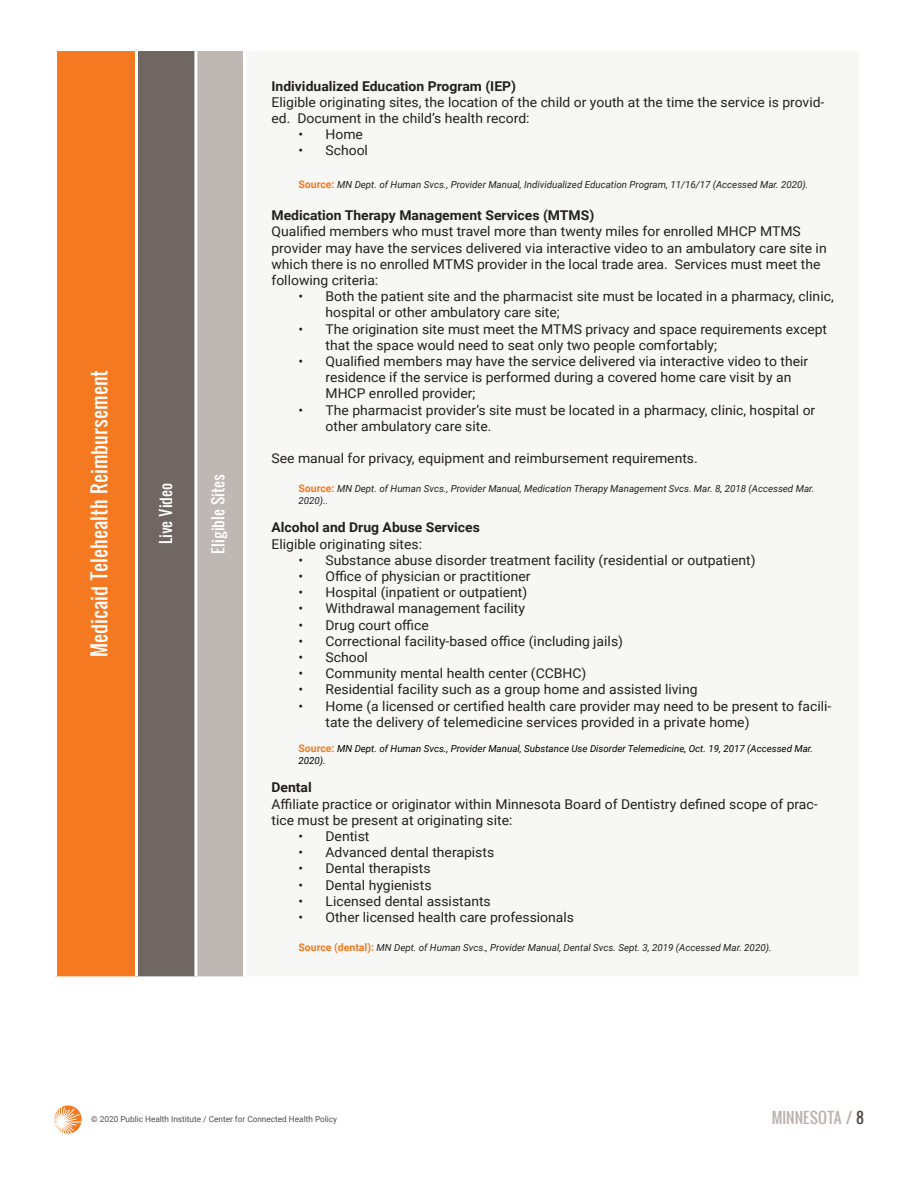
<style>
.page{position:relative;width:918px;height:1188px;background:#fff}
.page>*{position:absolute;margin:0;border:0;box-sizing:border-box;transform-origin:0 0}
.t1{font:19.5px "Oswald";color:#fff}
.t2{font:15px "Oswald";color:#fff}
.t3{font:15px "Oswald";color:#bab1ae}
.t4{font:13.5px/16.2px "Roboto";color:#231f20}
.t5{font:700 13.5px "Roboto";color:#231f20}
.t6{font:italic 9.75px/12px "Roboto";color:#231f20}
.t7{font:italic 9.75px/12px "Roboto";color:#000}
.t8{font:8.25px "Roboto";color:#514e4c}
.s1{font-weight:700;font-style:normal;font-size:10.5px;color:#f47921}
.s2{color:#514e4c}
</style>
<div class="page">
<svg style="left:54px;top:1105px;width:28px;height:29px"></svg>
<div style="left:56px;top:50px;width:80px;height:928px;background:#f47921"></div>
<div style="left:136px;top:50px;width:60px;height:928px;background:#706763"></div>
<div style="left:196px;top:50px;width:48px;height:928px;background:#bfb7b4"></div>
<div style="left:244px;top:50px;width:617px;height:928px;background:#f7f7f6"></div>
<hr style="left:54px;top:48px;width:82px;height:3px;background:#fff">
<hr style="left:54px;top:51px;width:3px;height:925px;background:#fff">
<hr style="left:136px;top:48px;width:60px;height:3px;background:#fff">
<hr style="left:135px;top:51px;width:3px;height:925px;background:#fff">
<hr style="left:196px;top:48px;width:49px;height:3px;background:#fff">
<hr style="left:194px;top:51px;width:3px;height:925px;background:#fff">
<hr style="left:244px;top:48px;width:618px;height:3px;background:#fff">
<hr style="left:243px;top:51px;width:3px;height:925px;background:#fff">
<hr style="left:860px;top:51px;width:2px;height:925px;background:#fff">
<hr style="left:54px;top:976px;width:82px;height:3px;background:#fff">
<hr style="left:136px;top:976px;width:60px;height:3px;background:#fff">
<hr style="left:196px;top:976px;width:49px;height:3px;background:#fff">
<hr style="left:244px;top:976px;width:618px;height:3px;background:#fff">
<p class="t1" style="left:84px;top:657px;width:289px;rotate:-90deg">Medicaid Telehealth Reimbursement</p>
<p class="t2" style="left:154px;top:544px;width:63px;rotate:-90deg">Live Video</p>
<p class="t2" style="left:207px;top:554px;width:81px;rotate:-90deg">Eligible Sites</p>
<p class="t5" style="left:272px;top:76px;width:246px">Individualized Education Program (IEP)</p>
<p class="t4" style="left:272px;top:93px;width:554px">Eligible originating sites, the location of the child or youth at the time the service is provid&shy;ed. Document in the child’s health record:</p>
<p class="t4" style="left:298px;top:126px;width:66px">• Home</p>
<p class="t4" style="left:298px;top:142px;width:71px">• School</p>
<p class="t6" style="left:298px;top:178px;width:511px"><span class="s1">Source:</span> MN Dept. of Human Svcs., Provider Manual, Individualized Education Program, 11/16/17 (Accessed Mar. 2020).</p>
<p class="t5" style="left:272px;top:206px;width:324px">Medication Therapy Management Services (MTMS)</p>
<p class="t4" style="left:272px;top:223px;width:557px">Qualified members who must travel more than twenty miles for enrolled MHCP MTMS provider may have the services delivered via interactive video to an ambulatory care site in which there is no enrolled MTMS provider in the local trade area. Services must meet the following criteria:</p>
<p class="t4" style="left:326px;top:288px;width:510px;text-indent:-27px">• Both the patient site and the pharmacist site must be located in a pharmacy, clinic, hospital or other ambulatory care site;</p>
<p class="t4" style="left:326px;top:320px;width:503px;text-indent:-27px">• The origination site must meet the MTMS privacy and space requirements except that the space would need to seat only two people comfortably;</p>
<p class="t4" style="left:326px;top:353px;width:484px;text-indent:-27px">• Qualified members may have the service delivered via interactive video to their residence if the service is performed during a covered home care visit by an<br>MHCP enrolled provider;</p>
<p class="t4" style="left:326px;top:401px;width:491px;text-indent:-27px">• The pharmacist provider’s site must be located in a pharmacy, clinic, hospital or other ambulatory care site.</p>
<p class="t4" style="left:272px;top:450px;width:428px">See manual for privacy, equipment and reimbursement requirements.</p>
<p class="t6" style="left:298px;top:482px;width:517px"><span class="s1">Source:</span> MN Dept. of Human Svcs., Provider Manual, Medication Therapy Management Svcs. Mar. 8, 2018 (Accessed Mar.<br>2020)..</p>
<p class="t5" style="left:272px;top:518px;width:210px">Alcohol and Drug Abuse Services</p>
<p class="t4" style="left:272px;top:535px;width:152px">Eligible originating sites:</p>
<p class="t4" style="left:298px;top:551px;width:459px">• Substance abuse disorder treatment facility (residential or outpatient)</p>
<p class="t4" style="left:298px;top:568px;width:234px">• Office of physician or practitioner</p>
<p class="t4" style="left:298px;top:584px;width:230px">• Hospital (inpatient or outpatient)</p>
<p class="t4" style="left:298px;top:600px;width:228px">• Withdrawal management facility</p>
<p class="t4" style="left:298px;top:616px;width:132px">• Drug court office</p>
<p class="t4" style="left:298px;top:632px;width:326px">• Correctional facility-based office (including jails)</p>
<p class="t4" style="left:298px;top:649px;width:71px">• School</p>
<p class="t4" style="left:298px;top:665px;width:289px">• Community mental health center (CCBHC)</p>
<p class="t4" style="left:298px;top:681px;width:401px">• Residential facility such as a group home and assisted living</p>
<p class="t4" style="left:326px;top:697px;width:507px;text-indent:-27px">• Home (a licensed or certified health care provider may need to be present to facili&shy;tate the delivery of telemedicine services provided in a private home)</p>
<p class="t7" style="left:298px;top:742px;width:516px"><span class="s1">Source:</span> MN Dept. of Human Svcs., Provider Manual, Substance Use Disorder Telemedicine, Oct. 19, 2017 (Accessed Mar.<br>2020).</p>
<p class="t5" style="left:272px;top:778px;width:42px">Dental</p>
<p class="t4" style="left:272px;top:795px;width:548px">Affiliate practice or originator within Minnesota Board of Dentistry defined scope of prac&shy;tice must be present at originating site:</p>
<p class="t4" style="left:298px;top:828px;width:72px">• Dentist</p>
<p class="t4" style="left:298px;top:844px;width:197px">• Advanced dental therapists</p>
<p class="t4" style="left:298px;top:860px;width:134px">• Dental therapists</p>
<p class="t4" style="left:298px;top:876px;width:135px">• Dental hygienists</p>
<p class="t4" style="left:298px;top:892px;width:194px">• Licensed dental assistants</p>
<p class="t4" style="left:298px;top:909px;width:277px">• Other licensed health care professionals</p>
<p class="t6" style="left:298px;top:941px;width:475px"><span class="s1">Source (dental):</span> MN Dept. of Human Svcs., Provider Manual, Dental Svcs. Sept. 3, 2019 (Accessed Mar. 2020).</p>
<p class="t8" style="left:91px;top:1113px;width:247px">© 2020 Public Health Institute / Center for Connected Health Policy</p>
<p class="t3" style="left:772px;top:1106px;width:94px">MINNESOTA / <span class="s2">8</span></p>
</div>
